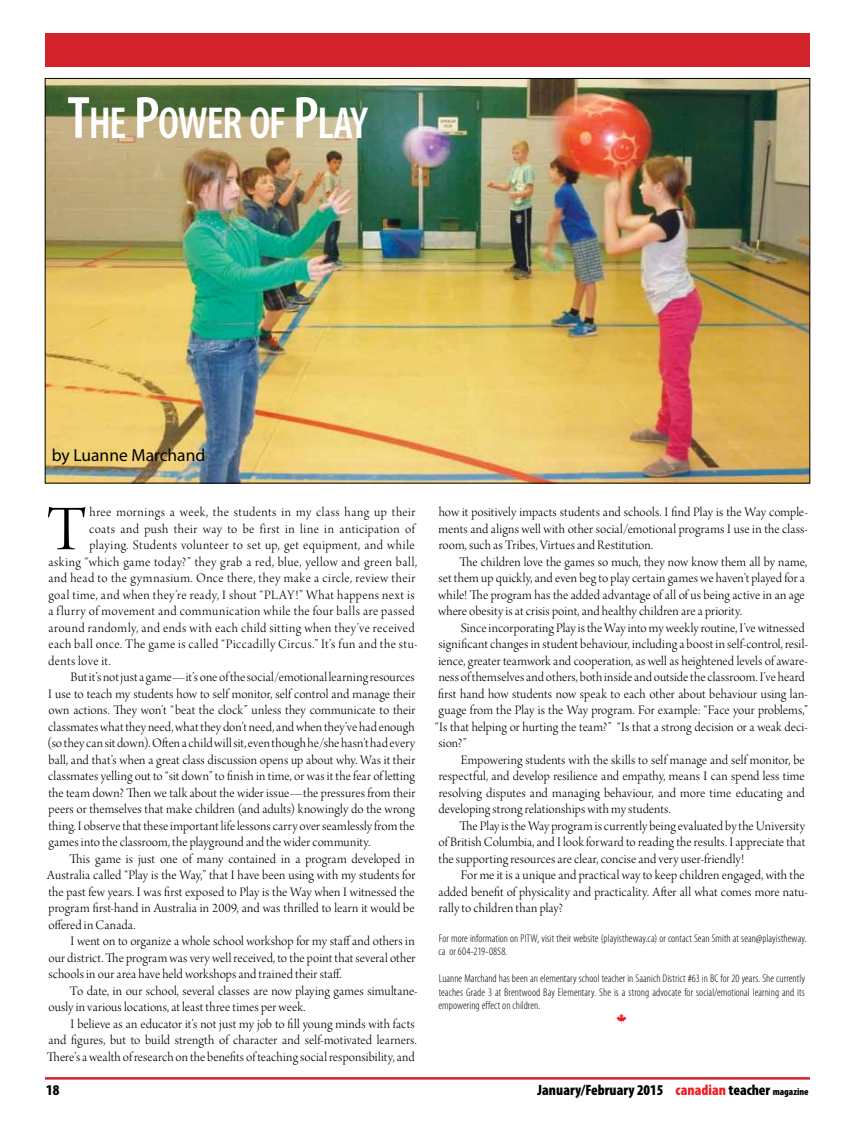
<style>
.page{position:relative;width:855px;height:1125px;background:#fff}
.page>*{position:absolute;margin:0;border:0;box-sizing:border-box;transform-origin:0 0}
.Drop_Cap{font:67.38px "Arno Pro Light Display";color:#000}
.Basic_-_Author{font:600 condensed 45px "Myriad Pro";letter-spacing:-.025em;color:#fff}
.Basic_-_Author-2{font:17.5px "Myriad Pro";color:#000}
.t1{font:900 condensed 15px "Myriad Pro";color:#000}
.Basic__sarif__-_inde{font:13.75px/16.5px "Arno Pro Light Display";letter-spacing:.005em;color:#000;text-align:justify}
.Drop_Cap-2{font:13.75px "Arno Pro Light Display";letter-spacing:.03em;color:#000}
.Captions{font:300 condensed 11.25px/13.5px "Myriad Pro";letter-spacing:.005em;color:#000}
.s1{font-size:60px}
.s2{color:#ed1e25}
.s3{font-size:10px}
</style>
<div class="page">
<div style="left:45px;top:33px;width:765px;height:34px;background:#d2232a"></div>
<hr style="left:45px;top:1077px;width:765px;height:3px;background:#d2232a">
<img style="left:47px;top:80px;width:761px;height:401px">
<p class="Basic_-_Author" style="left:67px;top:98px;width:302px"><span class="s1">T</span>HE <span class="s1">P</span>OWER OF <span class="s1">P</span>LAY</p>
<p class="Basic_-_Author-2" style="left:52px;top:444px;width:155px">by Luanne Marchand</p>
<p class="Drop_Cap" style="left:47px;top:493px;width:42px">T</p>
<p class="Drop_Cap-2" style="left:89px;top:505px;width:328px">hree mornings a week, the students in my class hang up their</p>
<p class="Drop_Cap-2" style="left:89px;top:521px;width:327px">coats and push their way to be first in line in anticipation of</p>
<p class="Drop_Cap-2" style="left:89px;top:538px;width:327px">playing. Students volunteer to set up, get equipment, and while</p>
<p class="Drop_Cap-2" style="left:48px;top:554px;width:370px">asking “which game today?” they grab a red, blue, yellow and green ball,</p>
<p class="Drop_Cap-2" style="left:48px;top:571px;width:368px">and head to the gymnasium. Once there, they make a circle, review their</p>
<p class="Drop_Cap-2" style="left:49px;top:587px;width:368px">goal time, and when they’re ready, I shout “PLAY!” What happens next is</p>
<p class="Drop_Cap-2" style="left:48px;top:604px;width:368px">a flurry of movement and communication while the four balls are passed</p>
<p class="Drop_Cap-2" style="left:48px;top:620px;width:368px">around randomly, and ends with each child sitting when they’ve received</p>
<p class="Drop_Cap-2" style="left:48px;top:637px;width:371px">each ball once. The game is called “Piccadilly Circus.” It’s fun and the stu-</p>
<p class="Drop_Cap-2" style="left:48px;top:653px;width:64px">dents love it.</p>
<p class="Basic__sarif__-_inde" style="left:48px;top:670px;width:369px;text-indent:23px">But it’s not just a game—it’s one of the social/emotional learning resources I use to teach my students how to self monitor, self control and manage their own actions. They won’t “beat the clock” unless they communicate to their classmates what they need, what they don’t need, and when they’ve had enough (so they can sit down). Often a child will sit, even though he/she hasn’t had every ball, and that’s when a great class discussion opens up about why. Was it their classmates yelling out to “sit down” to finish in time, or was it the fear of letting the team down? Then we talk about the wider issue—the pressures from their peers or themselves that make children (and adults) knowingly do the wrong thing. I observe that these important life lessons carry over seamlessly from the games into the classroom, the playground and the wider community.</p>
<p class="Basic__sarif__-_inde" style="left:47px;top:851px;width:370px;text-indent:22px">This game is just one of many contained in a program developed in Australia called “Play is the Way,” that I have been using with my students for the past few years. I was first exposed to Play is the Way when I witnessed the program first-hand in Australia in 2009, and was thrilled to learn it would be offered in Canada.</p>
<p class="Basic__sarif__-_inde" style="left:48px;top:934px;width:369px;text-indent:22px">I went on to organize a whole school workshop for my staff and others in our district. The program was very well received, to the point that several other schools in our area have held workshops and trained their staff.</p>
<p class="Basic__sarif__-_inde" style="left:48px;top:983px;width:371px;text-indent:22px">To date, in our school, several classes are now playing games simultane&shy;ously in various locations, at least three times per week.</p>
<p class="Basic__sarif__-_inde" style="left:47px;top:1016px;width:371px;text-align:left;text-indent:24px">I believe as an educator it’s not just my job to fill young minds with facts and figures, but to build strength of character and self-motivated learners.<br>There’s a wealth of research on the benefits of teaching social responsibility, and</p>
<p class="Basic__sarif__-_inde" style="left:439px;top:505px;width:371px">how it positively impacts students and schools. I find Play is the Way comple&shy;ments and aligns well with other social/emotional programs I use in the class&shy;room, such as Tribes, Virtues and Restitution.</p>
<p class="Basic__sarif__-_inde" style="left:438px;top:554px;width:370px;text-align:left;text-indent:21px">The children love the games so much, they now know them all by name, set them up quickly, and even beg to play certain games we haven’t played for a while! The program has the added advantage of all of us being active in an age where obesity is at crisis point, and healthy children are a priority.</p>
<p class="Basic__sarif__-_inde" style="left:435px;top:620px;width:375px;text-align:left;text-indent:26px">Since incorporating Play is the Way into my weekly routine, I’ve witnessed significant changes in student behaviour, including a boost in self-control, resil&shy;ience, greater teamwork and cooperation, as well as heightened levels of aware&shy;ness of themselves and others, both inside and outside the classroom. I’ve heard first hand how students now speak to each other about behaviour using lan&shy;guage from the Play is the Way program. For example: “Face your problems,” “Is that helping or hurting the team?” “Is that a strong decision or a weak deci&shy;sion?”</p>
<p class="Basic__sarif__-_inde" style="left:438px;top:752px;width:368px;text-indent:22px">Empowering students with the skills to self manage and self monitor, be respectful, and develop resilience and empathy, means I can spend less time resolving disputes and managing behaviour, and more time educating and developing strong relationships with my students.</p>
<p class="Basic__sarif__-_inde" style="left:439px;top:818px;width:368px;text-indent:21px">The Play is the Way program is currently being evaluated by the University of British Columbia, and I look forward to reading the results. I appreciate that the supporting resources are clear, concise and very user-friendly!</p>
<p class="Basic__sarif__-_inde" style="left:439px;top:868px;width:371px;text-align:left;text-indent:22px">For me it is a unique and practical way to keep children engaged, with the added benefit of physicality and practicality. After all what comes more natu&shy;rally to children than play?</p>
<p class="Captions" style="left:439px;top:932px;width:370px">For more information on PITW, visit their website (playistheway.ca) or contact Sean Smith at sean@playistheway. ca or 604-219-0858.</p>
<p class="Captions" style="left:439px;top:972px;width:368px;text-align:justify">Luanne Marchand has been an elementary school teacher in Saanich District #63 in BC for 20 years. She currently teaches Grade 3 at Brentwood Bay Elementary. She is a strong advocate for social/emotional learning and its empowering effect on children.</p>
<p class="t1" style="left:46px;top:1082px;width:15px">18</p>
<p class="t1" style="left:538px;top:1082px;width:273px">January/February 2015 <span class="s2">canadian</span> teacher <span class="s3">magazine</span></p>
</div>
